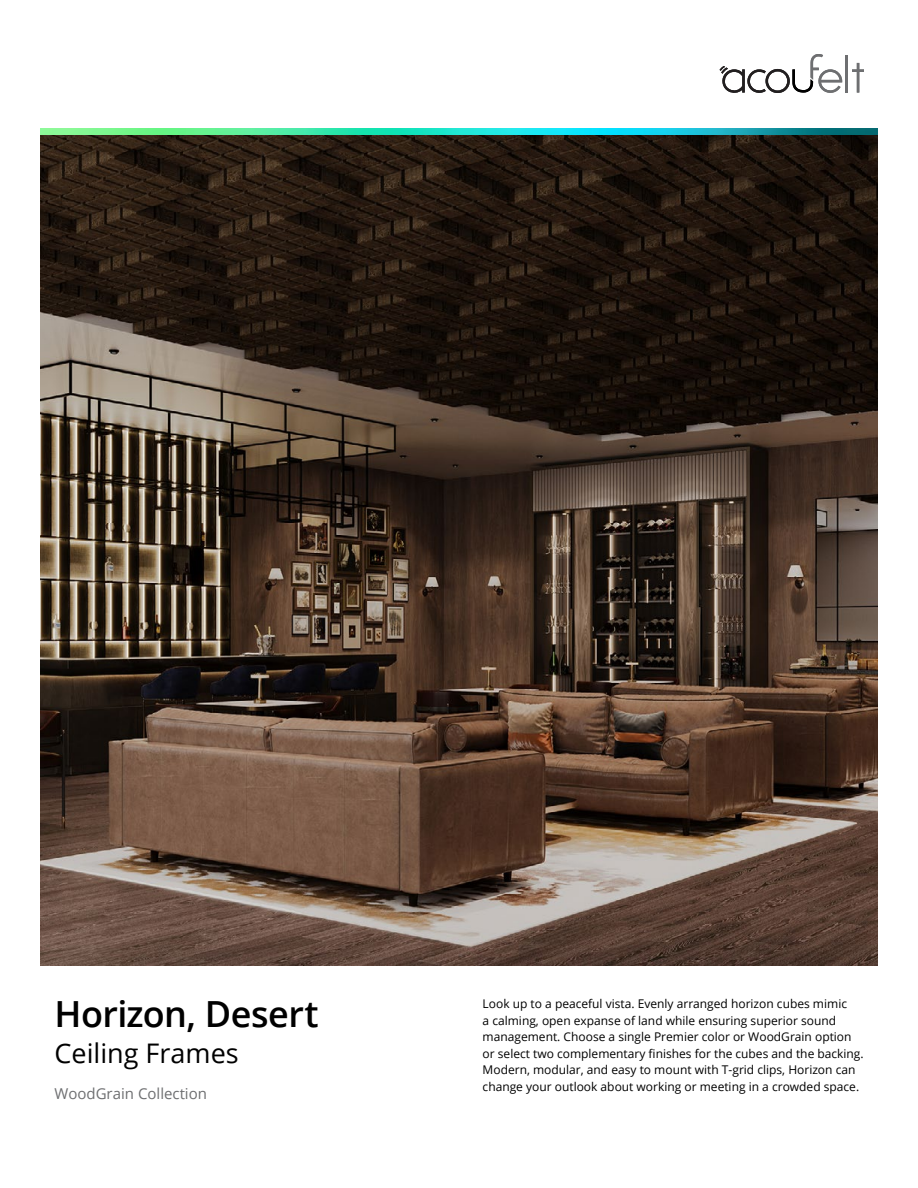
<style>
.page{position:relative;width:918px;height:1188px;background:#fff}
.page>*{position:absolute;margin:0;border:0;box-sizing:border-box;transform-origin:0 0}
.t1{font:600 36px "Open Sans";letter-spacing:-.015em;color:#000}
.t2{font:27px "Open Sans";color:#000}
.t3{font:15px "Open Sans";color:#6e6f71}
.t4{font:12px/16.5px "Open Sans";color:#000}
</style>
<div class="page">
<img style="left:40px;top:135px;width:838px;height:830px">
<img style="left:40px;top:128px;width:838px;height:7px">
<hr style="left:846px;top:56px;width:2px;height:37px;background:#6e6f71">
<svg style="left:852px;top:63px;width:12px;height:30px"></svg>
<svg style="left:720px;top:54px;width:122px;height:39px"></svg>
<h1 class="t1" style="left:55px;top:989px;width:266px">Horizon, Desert</h1>
<h2 class="t2" style="left:55px;top:1034px;width:186px">Ceiling Frames</h2>
<p class="t3" style="left:55px;top:1083px;width:154px">WoodGrain Collection</p>
<p class="t4" style="left:483px;top:995px;width:383px">Look up to a peaceful vista. Evenly arranged horizon cubes mimic<br>a calming, open expanse of land while ensuring superior sound management. Choose a single Premier color or WoodGrain option or select two complementary finishes for the cubes and the backing.<br>Modern, modular, and easy to mount with T-grid clips, Horizon can change your outlook about working or meeting in a crowded space.</p>
</div>
